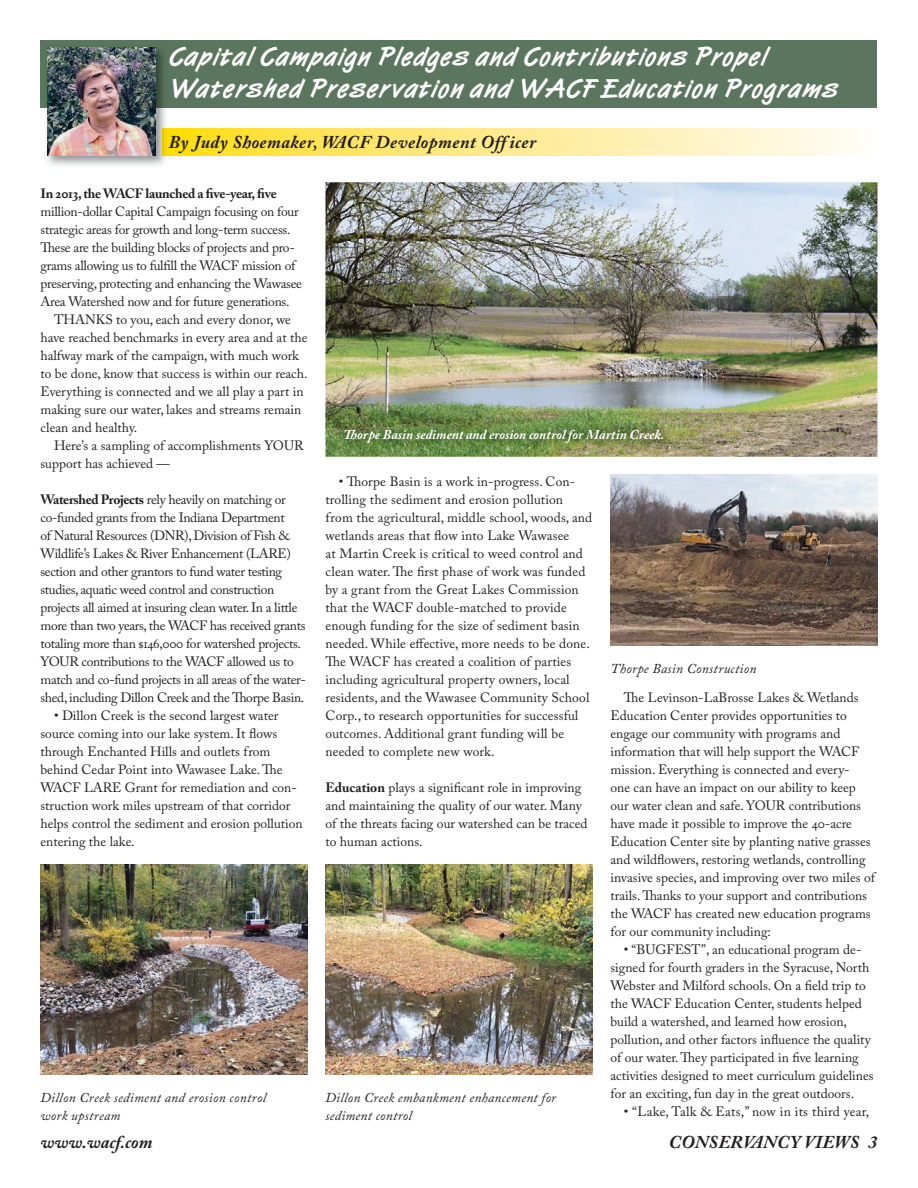
<style>
.page{position:relative;width:918px;height:1188px;background:#fff}
.page>*{position:absolute;margin:0;border:0;box-sizing:border-box;transform-origin:0 0}
.t1{font:700 27px/32.4px "OPTI Vanilla";letter-spacing:.025em;color:#fff}
.t2{font:italic 700 18px "Adobe Caslon Pro";letter-spacing:.025em;color:#231f20}
.t3{font:italic 700 18px "Adobe Caslon Pro";color:#231f20}
.t4{font:13.5px/18px "Adobe Caslon Pro";color:#231f20}
.t5{font:13.5px/18px "Adobe Caslon Pro";letter-spacing:-.025em;color:#231f20}
.t6{font:13.5px "Adobe Caslon Pro";letter-spacing:-.02em;color:#231f20}
.t7{font:italic 13.5px/18px "Adobe Caslon Pro";letter-spacing:.025em;color:#231f20}
.t8{font:italic 700 13.5px "Adobe Caslon Pro";color:#fff}
.t9{font:700 13.5px "Adobe Caslon Pro";letter-spacing:-.02em;color:#231f20}
.t10{font:13.5px "Adobe Caslon Pro";letter-spacing:.02em;color:#231f20}
.s1{font-weight:700}
</style>
<div class="page">
<div style="left:40px;top:40px;width:838px;height:68px;background:#5b765f"></div>
<svg style="left:168px;top:128px;width:690px;height:27px;background:#ffeb8c"></svg>
<img style="left:46px;top:47px;width:122px;height:119px">
<img style="left:162px;top:128px;width:6px;height:27px">
<img style="left:47px;top:47px;width:108px;height:108px">
<img style="left:40px;top:865px;width:268px;height:210px">
<img style="left:326px;top:182px;width:552px;height:275px">
<img style="left:335px;top:419px;width:338px;height:33px">
<img style="left:610px;top:475px;width:268px;height:171px">
<img style="left:326px;top:865px;width:266px;height:210px">
<h1 class="t1" style="left:169px;top:43px;width:671px">Capital Campaign Pledges and Contributions Propel<br>Watershed Preservation and WACF Education Programs</h1>
<h2 class="t2" style="left:169px;top:135px;width:369px">By Judy Shoemaker, WACF Development Off icer</h2>
<p class="t9" style="left:40px;top:188px;width:238px">In 2013, the WACF launched a five-year, five</p>
<p class="t6" style="left:40px;top:206px;width:260px">million-dollar Capital Campaign focusing on four</p>
<p class="t6" style="left:40px;top:224px;width:252px">strategic areas for growth and long-term success.</p>
<p class="t6" style="left:40px;top:242px;width:256px">These are the building blocks of projects and pro-</p>
<p class="t6" style="left:40px;top:260px;width:256px">grams allowing us to fulfill the WACF mission of</p>
<p class="t6" style="left:40px;top:278px;width:263px">preserving, protecting and enhancing the Wawasee</p>
<p class="t6" style="left:40px;top:296px;width:251px">Area Watershed now and for future generations.</p>
<p class="t4" style="left:54px;top:312px;width:239px">THANKS to you, each and every donor, we</p>
<p class="t4" style="left:40px;top:330px;width:268px">have reached benchmarks in every area and at the</p>
<p class="t4" style="left:40px;top:348px;width:260px">halfway mark of the campaign, with much work</p>
<p class="t4" style="left:40px;top:366px;width:269px">to be done, know that success is within our reach.</p>
<p class="t4" style="left:40px;top:384px;width:265px">Everything is connected and we all play a part in</p>
<p class="t4" style="left:40px;top:402px;width:262px">making sure our water, lakes and streams remain</p>
<p class="t4" style="left:40px;top:420px;width:98px">clean and healthy.</p>
<p class="t4" style="left:54px;top:438px;width:251px">Here’s a sampling of accomplishments YOUR</p>
<p class="t4" style="left:40px;top:456px;width:131px">support has achieved —</p>
<p class="t5" style="left:40px;top:492px;width:267px"><span class="s1">Watershed Projects</span> rely heavily on matching or co-funded grants from the Indiana Department<br>of Natural Resources (DNR), Division of Fish &amp; Wildlife’s Lakes &amp; River Enhancement (LARE) section and other grantors to fund water testing studies, aquatic weed control and construction projects all aimed at insuring clean water. In a little more than two years, the WACF has received grants totaling more than $146,000 for watershed projects.<br>YOUR contributions to the WACF allowed us to match and co-fund projects in all areas of the water&shy;shed, including Dillon Creek and the Thorpe Basin.</p>
<p class="t4" style="left:40px;top:708px;width:264px;text-indent:14px">• Dillon Creek is the second largest water source coming into our lake system. It flows through Enchanted Hills and outlets from behind Cedar Point into Wawasee Lake. The WACF LARE Grant for remediation and con&shy;struction work miles upstream of that corridor helps control the sediment and erosion pollution entering the lake.</p>
<p class="t8" style="left:344px;top:429px;width:322px">Thorpe Basin sediment and erosion control for Martin Creek.</p>
<p class="t4" style="left:325px;top:474px;width:268px;text-indent:14px">• Thorpe Basin is a work in-progress. Con&shy;trolling the sediment and erosion pollution from the agricultural, middle school, woods, and wetlands areas that flow into Lake Wawasee<br>at Martin Creek is critical to weed control and clean water. The first phase of work was funded by a grant from the Great Lakes Commission that the WACF double-matched to provide enough funding for the size of sediment basin needed. While effective, more needs to be done.<br>The WACF has created a coalition of parties including agricultural property owners, local residents, and the Wawasee Community School Corp., to research opportunities for successful outcomes. Additional grant funding will be needed to complete new work.</p>
<p class="t4" style="left:325px;top:780px;width:264px"><span class="s1">Education</span> plays a significant role in improving and maintaining the quality of our water. Many of the threats facing our watershed can be traced to human actions.</p>
<p class="t7" style="left:610px;top:662px;width:148px">Thorpe Basin Construction</p>
<p class="t4" style="left:610px;top:690px;width:266px;text-indent:14px">The Levinson-LaBrosse Lakes &amp; Wetlands Education Center provides opportunities to engage our community with programs and information that will help support the WACF mission. Everything is connected and every-<br>one can have an impact on our ability to keep our water clean and safe. YOUR contributions have made it possible to improve the 40-acre Education Center site by planting native grasses and wildflowers, restoring wetlands, controlling invasive species, and improving over two miles of trails. Thanks to your support and contributions the WACF has created new education programs for our community including:</p>
<p class="t4" style="left:610px;top:942px;width:265px;text-indent:14px">• “BUGFEST”, an educational program de&shy;signed for fourth graders in the Syracuse, North Webster and Milford schools. On a field trip to the WACF Education Center, students helped build a watershed, and learned how erosion, pollution, and other factors influence the quality of our water. They participated in five learning activities designed to meet curriculum guidelines for an exciting, fun day in the great outdoors.</p>
<p class="t10" style="left:624px;top:1106px;width:247px">• “Lake, Talk &amp; Eats,” now in its third year,</p>
<p class="t7" style="left:40px;top:1090px;width:227px">Dillon Creek sediment and erosion control work upstream</p>
<p class="t7" style="left:325px;top:1090px;width:232px">Dillon Creek embankment enhancement for sediment control</p>
<h2 class="t3" style="left:40px;top:1134px;width:114px">www.wacf.com</h2>
<h2 class="t2" style="left:669px;top:1134px;width:210px">CONSERVANCY VIEWS 3</h2>
</div>
